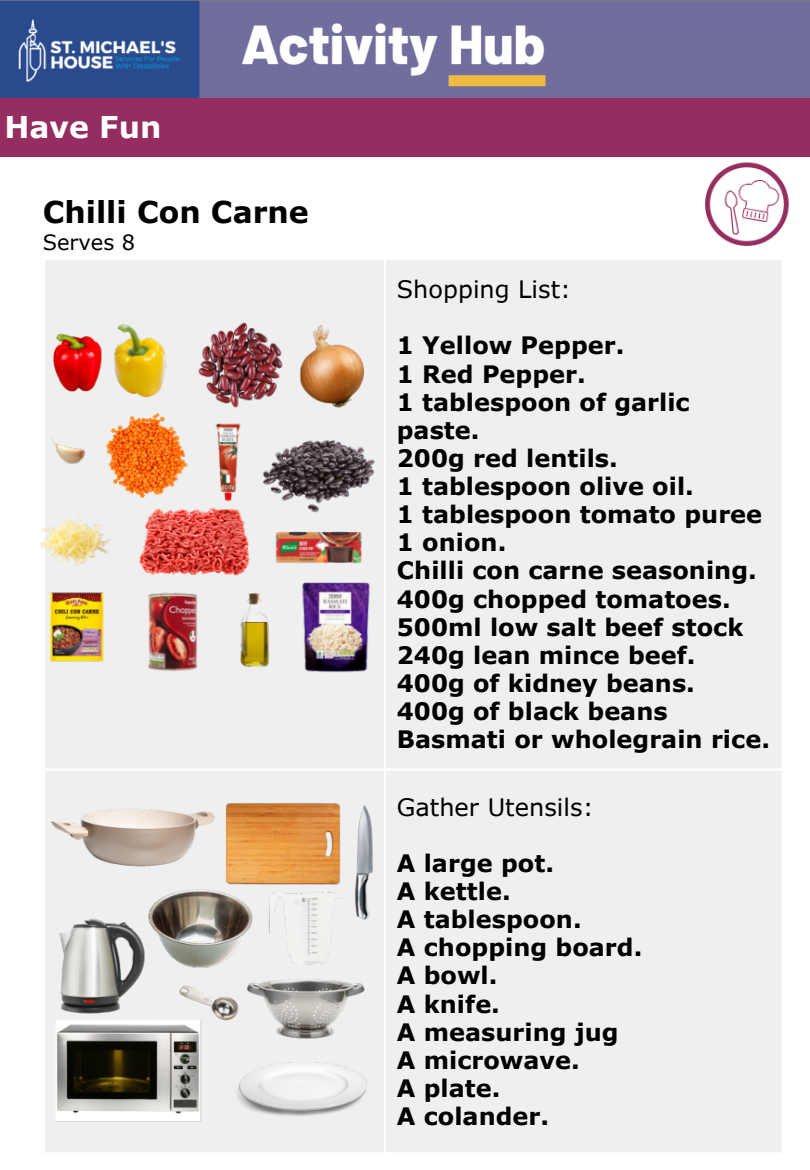
<style>
.page{position:relative;width:810px;height:1170px;background:#fff}
.page>*{position:absolute;margin:0;border:0;box-sizing:border-box;transform-origin:0 0}
.t1{font:700 30px "Verdana Pro";color:#000}
.t2{font:700 30px "Verdana Pro";color:#fff}
.t3{font:700 24px/28.2px "Verdana Pro";color:#000}
.t4{font:24px "Verdana Pro";color:#000}
.t5{font:21px "Verdana Pro";color:#000}
</style>
<div class="page">
<div style="left:45px;top:260px;width:736px;height:892px;background:#efefef"></div>
<hr style="left:384px;top:260px;width:2px;height:892px;background:#fff">
<hr style="left:43px;top:768px;width:741px;height:3px;background:#fff">
<img style="left:705px;top:162px;width:84px;height:84px">
<div style="left:0;top:98px;width:810px;height:59px;background:#952d61"></div>
<img style="left:0;top:0;width:810px;height:98px">
<img style="left:40px;top:316px;width:360px;height:370px">
<img style="left:47px;top:797px;width:336px;height:335px">
<p class="t2" style="left:4px;top:108px;width:159px">Have Fun</p>
<p class="t1" style="left:43px;top:193px;width:268px">Chilli Con Carne</p>
<p class="t5" style="left:43px;top:229px;width:94px">Serves 8</p>
<p class="t4" style="left:397px;top:274px;width:176px">Shopping List:</p>
<h1 class="t3" style="left:397px;top:331px;width:229px">1 Yellow Pepper.</h1>
<p class="t3" style="left:397px;top:359px;width:190px">1 Red Pepper.</p>
<p class="t3" style="left:397px;top:387px;width:294px">1 tablespoon of garlic paste.</p>
<p class="t3" style="left:397px;top:443px;width:223px">200g red lentils.</p>
<p class="t3" style="left:397px;top:471px;width:299px">1 tablespoon olive oil.</p>
<p class="t3" style="left:397px;top:499px;width:367px">1 tablespoon tomato puree</p>
<p class="t3" style="left:397px;top:528px;width:111px">1 onion.</p>
<p class="t3" style="left:397px;top:556px;width:362px">Chilli con carne seasoning.</p>
<p class="t3" style="left:397px;top:584px;width:335px">400g chopped tomatoes.</p>
<p class="t3" style="left:397px;top:612px;width:348px">500ml low salt beef stock</p>
<p class="t3" style="left:397px;top:640px;width:300px">240g lean mince beef.</p>
<p class="t3" style="left:397px;top:668px;width:300px">400g of kidney beans.</p>
<p class="t3" style="left:397px;top:696px;width:272px">400g of black beans</p>
<p class="t3" style="left:397px;top:724px;width:375px">Basmati or wholegrain rice.</p>
<p class="t4" style="left:397px;top:792px;width:198px">Gather Utensils:</p>
<p class="t3" style="left:397px;top:848px;width:159px">A large pot.</p>
<p class="t3" style="left:397px;top:876px;width:115px">A kettle.</p>
<p class="t3" style="left:397px;top:904px;width:186px">A tablespoon.</p>
<p class="t3" style="left:397px;top:933px;width:247px">A chopping board.</p>
<p class="t3" style="left:397px;top:961px;width:102px">A bowl.</p>
<p class="t3" style="left:397px;top:989px;width:105px">A knife.</p>
<p class="t3" style="left:397px;top:1017px;width:223px">A measuring jug</p>
<p class="t3" style="left:397px;top:1045px;width:184px">A microwave.</p>
<p class="t3" style="left:397px;top:1073px;width:105px">A plate.</p>
<p class="t3" style="left:397px;top:1101px;width:154px">A colander.</p>
</div>
